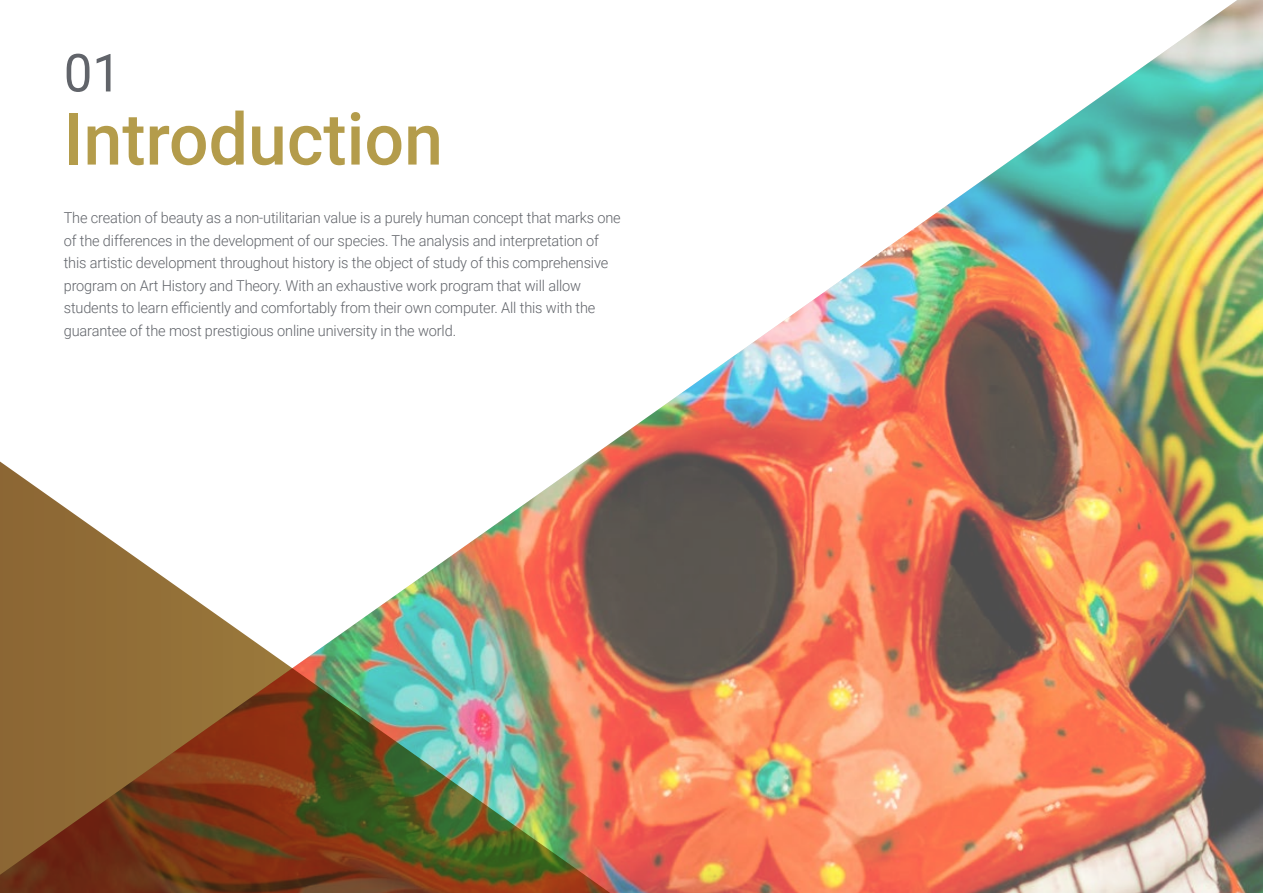
<style>
.page{position:relative;width:1263px;height:893px;background:#fff}
.page>*{position:absolute;margin:0;border:0;box-sizing:border-box;transform-origin:0 0}
.t1{font:500 72px "Roboto";color:#b49c4b}
.t2{font:52.5px "Roboto";color:#61646a}
.t3{font:300 15px/22.5px "Roboto";letter-spacing:-.01em;color:#61646a}
</style>
<div class="page">
<img style="left:606px;top:0;width:657px;height:893px">
<img style="left:0;top:446px;width:640px;height:447px">
<h2 class="t2" style="left:64px;top:36px;width:59px">01</h2>
<h1 class="t1" style="left:64px;top:89px;width:381px">Introduction</h1>
<p class="t3" style="left:64px;top:206px;width:558px">The creation of beauty as a non-utilitarian value is a purely human concept that marks one of the differences in the development of our species. The analysis and interpretation of this artistic development throughout history is the object of study of this comprehensive program on Art History and Theory. With an exhaustive work program that will allow students to learn efficiently and comfortably from their own computer. All this with the guarantee of the most prestigious online university in the world.</p>
</div>
